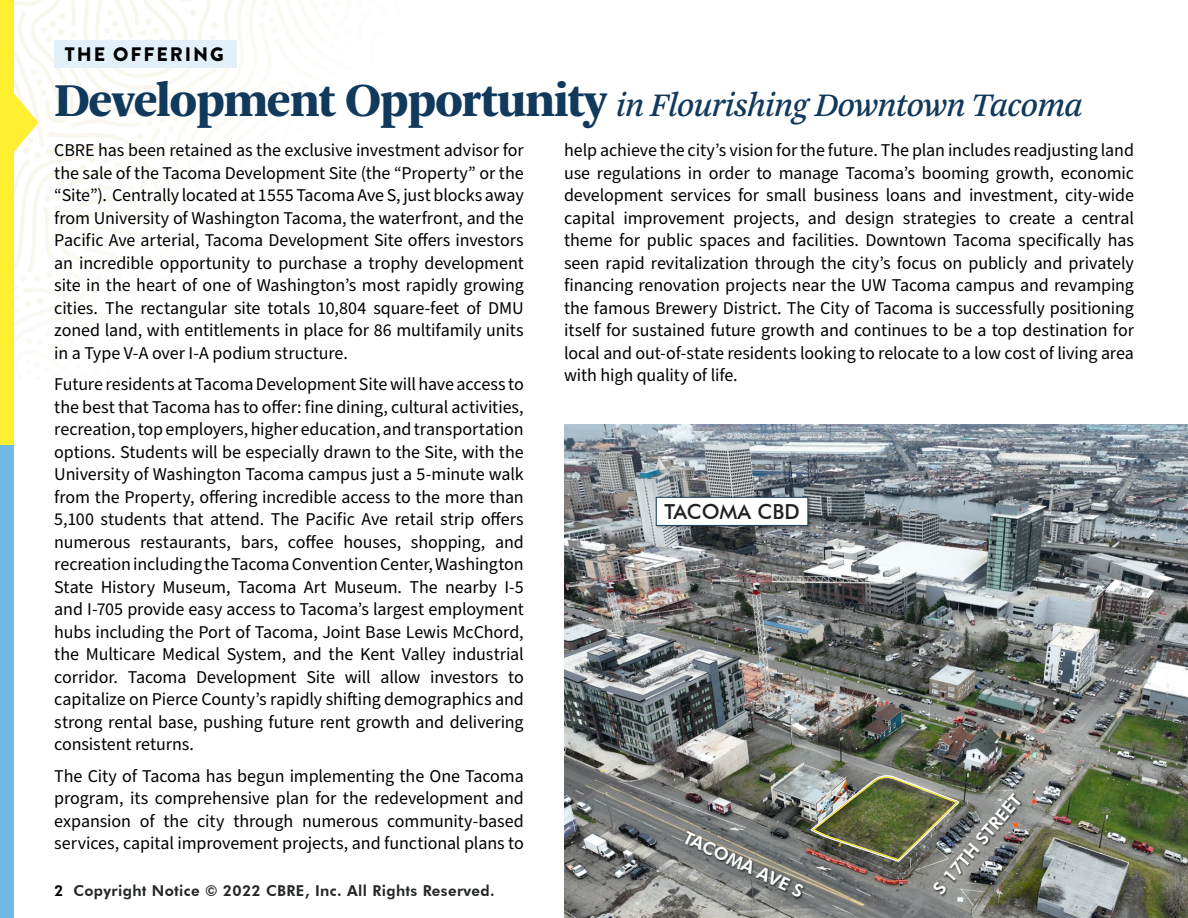
<style>
.page{position:relative;width:1188px;height:918px;background:#fff}
.page>*{position:absolute;margin:0;border:0;box-sizing:border-box;transform-origin:0 0}
.t1{font:italic 34.5px "Arnhem Pro";letter-spacing:-.025em;color:#11395c}
.t2{font:500 20.7px "Futura BT";color:#231f20}
.t3{font:900 19.5px "Brandon Grotesque";letter-spacing:.1em;color:#000}
.t4{font:18px/22.5px "Source Sans Pro";letter-spacing:-.005em;color:#000;text-align:justify}
.t5{font:800 17.7px "Futura BT";color:#fff}
.t6{font:800 15px "Futura BT";letter-spacing:.025em;color:#252728}
.t7{font:800 15px "Futura BT";color:#000}
.s1{font-weight:900;font-style:normal;font-size:49.5px}
</style>
<div class="page">
<svg style="left:14px;top:0;width:299px;height:366px"></svg>
<div style="left:54px;top:40px;width:183px;height:28px;background:#e2f1f9"></div>
<svg style="left:14px;top:93px;width:24px;height:59px"></svg>
<div style="left:0;top:0;width:14px;height:445px;background:#ffef30"></div>
<div style="left:0;top:445px;width:14px;height:473px;background:#6fb9e2"></div>
<img style="left:564px;top:424px;width:624px;height:494px">
<img style="left:811px;top:775px;width:148px;height:87px">
<img style="left:654px;top:496px;width:158px;height:34px">
<div style="left:656px;top:497px;width:152px;height:28px;background:#fff"></div>
<div style="left:656px;top:497px;width:152px;height:29px;border:1px solid #103a5c"></div>
<div style="left:932px;top:792px;width:91px;height:105px;background:#000;opacity:.75"></div>
<div style="left:684px;top:829px;width:122px;height:70px;background:#000;opacity:.75"></div>
<p class="t3" style="left:65px;top:40px;width:161px">THE OFFERING</p>
<h1 class="t1" style="left:54px;top:83px;width:1030px"><span class="s1">Development Opportunity</span> in Flourishing Downtown Tacoma</h1>
<p class="t4" style="left:54px;top:139px;width:471px">CBRE has been retained as the exclusive investment advisor for the sale of the Tacoma Development Site (the “Property” or the “Site”). Centrally located at 1555 Tacoma Ave S, just blocks away from University of Washington Tacoma, the waterfront, and the Pacific Ave arterial, Tacoma Development Site offers investors an incredible opportunity to purchase a trophy development site in the heart of one of Washington’s most rapidly growing cities. The rectangular site totals 10,804 square-feet of DMU zoned land, with entitlements in place for 86 multifamily units in a Type V-A over I-A podium structure.</p>
<p class="t4" style="left:54px;top:373px;width:471px">Future residents at Tacoma Development Site will have access to the best that Tacoma has to offer: fine dining, cultural activities, recreation, top employers, higher education, and transportation options. Students will be especially drawn to the Site, with the University of Washington Tacoma campus just a 5-minute walk from the Property, offering incredible access to the more than 5,100 students that attend. The Pacific Ave retail strip offers numerous restaurants, bars, coffee houses, shopping, and recreation including the Tacoma Convention Center, Washington State History Museum, Tacoma Art Museum. The nearby I-5 and I-705 provide easy access to Tacoma’s largest employment hubs including the Port of Tacoma, Joint Base Lewis McChord, the Multicare Medical System, and the Kent Valley industrial corridor. Tacoma Development Site will allow investors to capitalize on Pierce County’s rapidly shifting demographics and strong rental base, pushing future rent growth and delivering consistent returns.</p>
<p class="t4" style="left:54px;top:765px;width:471px">The City of Tacoma has begun implementing the One Tacoma program, its comprehensive plan for the redevelopment and expansion of the city through numerous community-based services, capital improvement projects, and functional plans to</p>
<p class="t4" style="left:564px;top:139px;width:572px">help achieve the city’s vision for the future. The plan includes readjusting land use regulations in order to manage Tacoma’s booming growth, economic development services for small business loans and investment, city-wide capital improvement projects, and design strategies to create a central theme for public spaces and facilities. Downtown Tacoma specifically has seen rapid revitalization through the city’s focus on publicly and privately financing renovation projects near the UW Tacoma campus and revamping the famous Brewery District. The City of Tacoma is successfully positioning itself for sustained future growth and continues to be a top destination for local and out-of-state residents looking to relocate to a low cost of living area with high quality of life.</p>
<p class="t2" style="left:664px;top:499px;width:137px">TACOMA CBD</p>
<p class="t5" style="left:929px;top:885px;width:127px;rotate:-50deg">S 17TH STREET</p>
<p class="t5" style="left:689px;top:826px;width:132px;rotate:26deg">TACOMA AVE S</p>
<p class="t6" style="left:73px;top:881px;width:423px">Copyright Notice © 2022 CBRE, Inc. All Rights Reserved.</p>
<p class="t7" style="left:54px;top:881px;width:11px">2</p>
</div>
